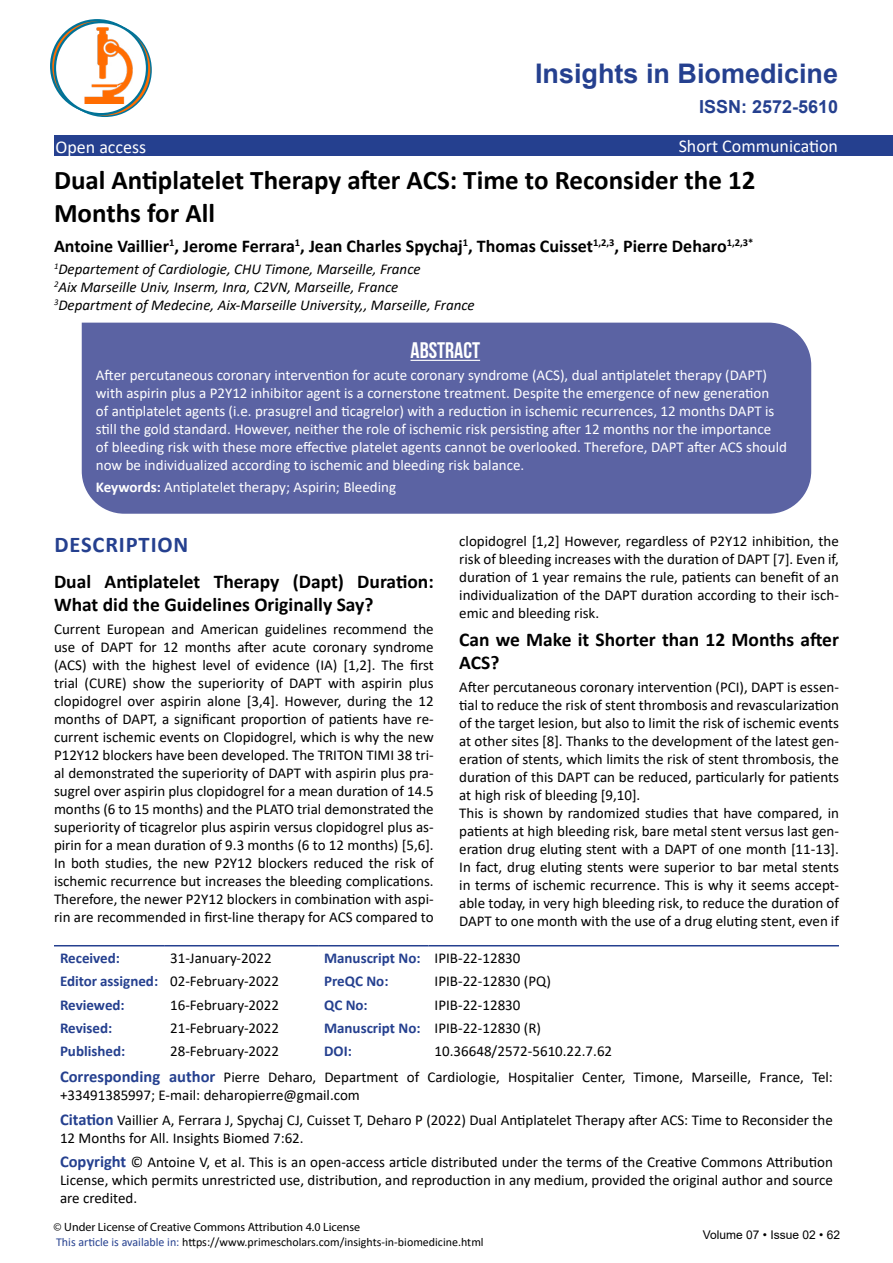
<style>
.page{position:relative;width:893px;height:1263px;background:#fff}
.page>*{position:absolute;margin:0;border:0;box-sizing:border-box;transform-origin:0 0}
.t1{font:700 27px/32.4px "Calibri";color:#000}
.t2{font:700 27px "Arial";color:#25408f}
.t3{font:700 22.5px "Calibri";letter-spacing:.04em;color:#25408f}
.t4{font:700 22.5px "Bebas Neue";color:#fff}
.t5{font:700 19.5px/23.4px "Calibri";color:#000}
.t6{font:700 18px "Calibri";color:#000}
.t7{font:18px "Calibri";color:#fff}
.t8{font:700 18px "Arial";color:#25408f}
.t9{font:15px/18px "Calibri";color:#000}
.t10{font:15px/18px "Calibri";color:#fff}
.t11{font:italic 15px/18px "Calibri";color:#000}
.t12{font:700 15px "Calibri";color:#25408f}
.t13{font:12px "Calibri";color:#000}
.t14{font:12px "Myriad Pro";color:#000}
.t15{font:12px "Arial";color:#000}
.s1{font-weight:700}
.s2{font-weight:400;color:#000}
.s3{font-weight:700;color:#25408f}
.s4{font-weight:700;font-size:16.5px;color:#25408f}
.s5{color:#25408f}
</style>
<div class="page">
<div style="left:54px;top:135px;width:839px;height:21px;background:#25408f"></div>
<hr style="left:54px;top:945px;width:110px;height:1px;background:#25408f">
<hr style="left:164px;top:945px;width:154px;height:1px;background:#25408f">
<hr style="left:318px;top:945px;width:111px;height:1px;background:#25408f">
<hr style="left:429px;top:945px;width:410px;height:1px;background:#25408f">
<svg style="left:51px;top:20px;width:92px;height:92px"></svg>
<svg style="left:59px;top:24px;width:92px;height:92px"></svg>
<svg style="left:55px;top:22px;width:92px;height:92px"></svg>
<div style="left:54px;top:21px;width:94px;height:94px;border:2px solid #007398;border-radius:50%"></div>
<img style="left:74px;top:28px;width:66px;height:76px">
<div style="left:82px;top:323px;width:729px;height:191px;background:#5b63a3"></div>
<hr style="left:410px;top:360px;width:70px;height:1px;background:#fff">
<h1 class="t2" style="left:535px;top:55px;width:305px">Insights in Biomedicine</h1>
<p class="t8" style="left:699px;top:94px;width:141px">ISSN: 2572-5610</p>
<p class="t7" style="left:55px;top:134px;width:92px">Open access</p>
<p class="t7" style="left:679px;top:134px;width:161px">Short Communication</p>
<h1 class="t1" style="left:54px;top:164px;width:703px">Dual Antiplatelet Therapy after ACS: Time to Reconsider the 12<br>Months for All</h1>
<p class="t6" style="left:54px;top:233px;width:701px">Antoine Vaillier<sup>1</sup>, Jerome Ferrara<sup>1</sup>, Jean Charles Spychaj<sup>1</sup>, Thomas Cuisset<sup>1,2,3</sup>, Pierre Deharo<sup>1,2,3*</sup></p>
<p class="t11" style="left:54px;top:259px;width:422px"><sup>1</sup>Departement of Cardiologie, CHU Timone, Marseille, France<br><sup>2</sup>Aix Marseille Univ, Inserm, Inra, C2VN, Marseille, France<br><sup>3</sup>Department of Medecine, Aix-Marseille University,, Marseille, France</p>
<h2 class="t4" style="left:410px;top:338px;width:71px">ABSTRACT</h2>
<p class="t10" style="left:96px;top:366px;width:693px">After percutaneous coronary intervention for acute coronary syndrome (ACS), dual antiplatelet therapy (DAPT) with aspirin plus a P2Y12 inhibitor agent is a cornerstone treatment. Despite the emergence of new generation<br>of antiplatelet agents (i.e. prasugrel and ticagrelor) with a reduction in ischemic recurrences, 12 months DAPT is still the gold standard. However, neither the role of ischemic risk persisting after 12 months nor the importance of bleeding risk with these more effective platelet agents cannot be overlooked. Therefore, DAPT after ACS should now be individualized according to ischemic and bleeding risk balance.</p>
<p class="t10" style="left:96px;top:478px;width:302px"><span class="s1">Keywords:</span> Antiplatelet therapy; Aspirin; Bleeding</p>
<h2 class="t3" style="left:54px;top:528px;width:136px">DESCRIPTION</h2>
<h3 class="t5" style="left:54px;top:570px;width:381px">Dual Antiplatelet Therapy (Dapt) Duration:<br>What did the Guidelines Originally Say?</h3>
<p class="t9" style="left:54px;top:619px;width:381px;text-align:justify">Current European and American guidelines recommend the use of DAPT for 12 months after acute coronary syndrome (ACS) with the highest level of evidence (IA) [1,2]. The first trial (CURE) show the superiority of DAPT with aspirin plus clopidogrel over aspirin alone [3,4]. However, during the 12 months of DAPT, a significant proportion of patients have re&shy;current ischemic events on Clopidogrel, which is why the new P12Y12 blockers have been developed. The TRITON TIMI 38 tri&shy;al demonstrated the superiority of DAPT with aspirin plus pra&shy;sugrel over aspirin plus clopidogrel for a mean duration of 14.5 months (6 to 15 months) and the PLATO trial demonstrated the superiority of ticagrelor plus aspirin versus clopidogrel plus as&shy;pirin for a mean duration of 9.3 months (6 to 12 months) [5,6].<br>In both studies, the new P2Y12 blockers reduced the risk of ischemic recurrence but increases the bleeding complications.<br>Therefore, the newer P2Y12 blockers in combination with aspi&shy;rin are recommended in first-line therapy for ACS compared to</p>
<p class="t9" style="left:459px;top:532px;width:381px;text-align:justify">clopidogrel [1,2] However, regardless of P2Y12 inhibition, the risk of bleeding increases with the duration of DAPT [7]. Even if, duration of 1 year remains the rule, patients can benefit of an individualization of the DAPT duration according to their isch&shy;emic and bleeding risk.</p>
<h3 class="t5" style="left:459px;top:627px;width:381px">Can we Make it Shorter than 12 Months after<br>ACS?</h3>
<p class="t9" style="left:459px;top:677px;width:381px">After percutaneous coronary intervention (PCI), DAPT is essen&shy;tial to reduce the risk of stent thrombosis and revascularization of the target lesion, but also to limit the risk of ischemic events at other sites [8]. Thanks to the development of the latest gen&shy;eration of stents, which limits the risk of stent thrombosis, the duration of this DAPT can be reduced, particularly for patients at high risk of bleeding [9,10].<br>This is shown by randomized studies that have compared, in patients at high bleeding risk, bare metal stent versus last gen&shy;eration drug eluting stent with a DAPT of one month [11-13].<br>In fact, drug eluting stents were superior to bar metal stents in terms of ischemic recurrence. This is why it seems accept&shy;able today, in very high bleeding risk, to reduce the duration of DAPT to one month with the use of a drug eluting stent, even if</p>
<p class="t12" style="left:60px;top:947px;width:61px">Received:</p>
<p class="t9" style="left:170px;top:949px;width:103px">31-January-2022</p>
<p class="t12" style="left:324px;top:947px;width:198px">Manuscript No: <span class="s2">IPIB-22-12830</span></p>
<p class="t9" style="left:60px;top:972px;width:221px"><span class="s3">Editor assigned:</span> 02-February-2022</p>
<p class="t12" style="left:324px;top:971px;width:66px">PreQC No:</p>
<p class="t9" style="left:435px;top:972px;width:118px">IPIB-22-12830 (PQ)</p>
<p class="t12" style="left:60px;top:994px;width:66px">Reviewed:</p>
<p class="t9" style="left:170px;top:995px;width:110px">16-February-2022</p>
<p class="t12" style="left:324px;top:994px;width:45px">QC No:</p>
<p class="t9" style="left:435px;top:995px;width:87px">IPIB-22-12830</p>
<p class="t12" style="left:60px;top:1017px;width:54px">Revised:</p>
<p class="t9" style="left:170px;top:1018px;width:110px">21-February-2022</p>
<p class="t9" style="left:324px;top:1018px;width:219px"><span class="s3">Manuscript No:</span> IPIB-22-12830 (R)</p>
<p class="t12" style="left:60px;top:1040px;width:67px">Published:</p>
<p class="t9" style="left:170px;top:1042px;width:110px">28-February-2022</p>
<p class="t12" style="left:324px;top:1040px;width:29px">DOI:</p>
<p class="t9" style="left:435px;top:1042px;width:179px">10.36648/2572-5610.22.7.62</p>
<p class="t9" style="left:60px;top:1068px;width:774px"><span class="s4">Corresponding author</span> Pierre Deharo, Department of Cardiologie, Hospitalier Center, Timone, Marseille, France, Tel: +33491385997; E-mail: deharopierre@gmail.com</p>
<p class="t9" style="left:60px;top:1110px;width:774px"><span class="s4">Citation</span> Vaillier A, Ferrara J, Spychaj CJ, Cuisset T, Deharo P (2022) Dual Antiplatelet Therapy after ACS: Time to Reconsider the<br>12 Months for All. Insights Biomed 7:62.</p>
<p class="t9" style="left:60px;top:1152px;width:774px;text-align:justify"><span class="s4">Copyright</span> © Antoine V, et al. This is an open-access article distributed under the terms of the Creative Commons Attribution License, which permits unrestricted use, distribution, and reproduction in any medium, provided the original author and source are credited.</p>
<p class="t15" style="left:703px;top:1226px;width:139px">Volume 07 • Issue 02 • 62</p>
<p class="t14" style="left:54px;top:1220px;width:308px">© Under License of Creative Commons Attribution 4.0 License</p>
<p class="t13" style="left:56px;top:1233px;width:429px"><span class="s5">This article is available in:</span> https://www.primescholars.com/insights-in-biomedicine.html</p>
</div>
